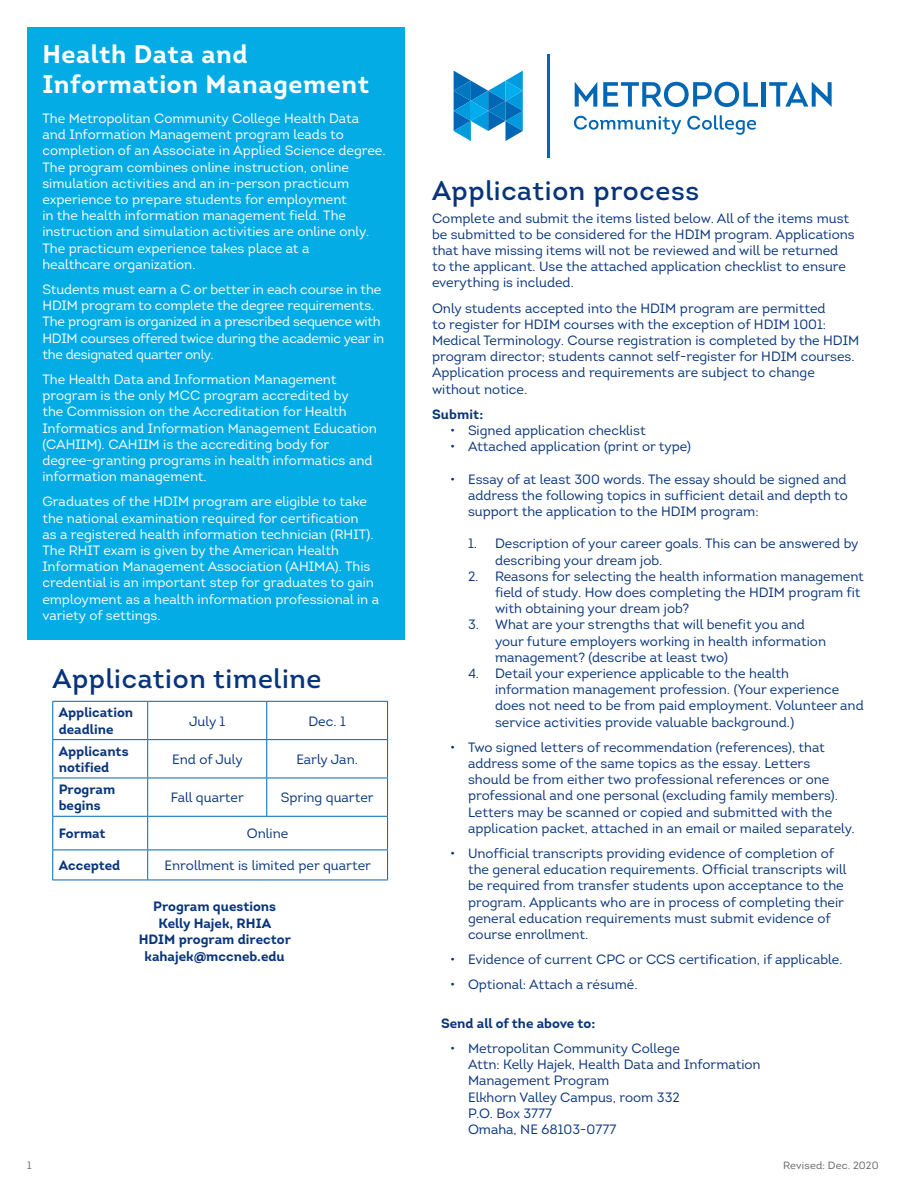
<style>
.page{position:relative;width:918px;height:1188px;background:#fff}
.page>*{position:absolute;margin:0;border:0;box-sizing:border-box;transform-origin:0 0}
.t1{font:27px "Intro";letter-spacing:.025em;color:#08347b}
.t2{font:700 25.5px/30.6px "Intro";letter-spacing:.025em;color:#fff}
.Body{font:13.5px/16.2px "Intro";color:#08347b}
.Body-2{font:13.5px/16.2px "Intro";color:#fff}
.Body-3{font:13.5px/16.2px "Intro";letter-spacing:-.02em;color:#fff}
.Bullets{font:700 13.5px/16.2px "Intro";color:#08347b}
.Emphasis{font:700 13.5px "Intro";letter-spacing:.01em;color:#08347b}
.t3{font:10.5px "Intro";letter-spacing:.02em;color:#636366}
</style>
<div class="page">
<div style="left:27px;top:27px;width:378px;height:613px;background:#03ace4"></div>
<svg style="left:575px;top:82px;width:22px;height:25px"></svg>
<svg style="left:603px;top:82px;width:155px;height:25px"></svg>
<svg style="left:769px;top:82px;width:63px;height:25px"></svg>
<hr style="left:762px;top:82px;width:4px;height:25px;background:#0166b3">
<svg style="left:574px;top:116px;width:107px;height:18px"></svg>
<svg style="left:687px;top:115px;width:69px;height:20px"></svg>
<hr style="left:548px;top:54px;width:2px;height:104px;background:#0166b3">
<svg style="left:454px;top:71px;width:69px;height:70px"></svg>
<hr style="left:52px;top:701px;width:96px;height:1px;background:#0166b3">
<hr style="left:52px;top:702px;width:1px;height:37px;background:#0166b3">
<hr style="left:148px;top:701px;width:119px;height:1px;background:#0166b3">
<hr style="left:147px;top:702px;width:1px;height:37px;background:#0166b3">
<hr style="left:267px;top:701px;width:121px;height:1px;background:#0166b3">
<hr style="left:266px;top:702px;width:1px;height:37px;background:#0166b3">
<hr style="left:387px;top:702px;width:1px;height:37px;background:#0166b3">
<hr style="left:52px;top:739px;width:96px;height:1px;background:#0166b3">
<hr style="left:52px;top:740px;width:1px;height:38px;background:#0166b3">
<hr style="left:148px;top:739px;width:119px;height:1px;background:#0166b3">
<hr style="left:147px;top:740px;width:1px;height:38px;background:#0166b3">
<hr style="left:267px;top:739px;width:121px;height:1px;background:#0166b3">
<hr style="left:266px;top:740px;width:1px;height:38px;background:#0166b3">
<hr style="left:387px;top:740px;width:1px;height:38px;background:#0166b3">
<hr style="left:52px;top:778px;width:96px;height:1px;background:#0166b3">
<hr style="left:52px;top:778px;width:1px;height:38px;background:#0166b3">
<hr style="left:148px;top:778px;width:119px;height:1px;background:#0166b3">
<hr style="left:147px;top:778px;width:1px;height:38px;background:#0166b3">
<hr style="left:267px;top:778px;width:121px;height:1px;background:#0166b3">
<hr style="left:266px;top:778px;width:1px;height:38px;background:#0166b3">
<hr style="left:387px;top:778px;width:1px;height:38px;background:#0166b3">
<hr style="left:52px;top:816px;width:96px;height:1px;background:#0166b3">
<hr style="left:52px;top:817px;width:1px;height:33px;background:#0166b3">
<hr style="left:148px;top:816px;width:119px;height:1px;background:#0166b3">
<hr style="left:147px;top:817px;width:1px;height:33px;background:#0166b3">
<hr style="left:267px;top:816px;width:121px;height:1px;background:#0166b3">
<hr style="left:387px;top:817px;width:1px;height:33px;background:#0166b3">
<hr style="left:52px;top:850px;width:96px;height:1px;background:#0166b3">
<hr style="left:52px;top:850px;width:1px;height:30px;background:#0166b3">
<hr style="left:148px;top:850px;width:119px;height:1px;background:#0166b3">
<hr style="left:147px;top:850px;width:1px;height:30px;background:#0166b3">
<hr style="left:267px;top:850px;width:121px;height:1px;background:#0166b3">
<hr style="left:387px;top:850px;width:1px;height:30px;background:#0166b3">
<hr style="left:52px;top:880px;width:96px;height:1px;background:#0166b3">
<hr style="left:148px;top:880px;width:119px;height:1px;background:#0166b3">
<hr style="left:267px;top:880px;width:121px;height:1px;background:#0166b3">
<p class="t2" style="left:42px;top:38px;width:328px">Health Data and<br>Information Management</p>
<p class="Body-2" style="left:42px;top:110px;width:345px">The Metropolitan Community College Health Data and Information Management program leads to completion of an Associate in Applied Science degree.<br>The program combines online instruction, online simulation activities and an in-person practicum experience to prepare students for employment<br>in the health information management field. The instruction and simulation activities are online only.<br>The practicum experience takes place at a<br>healthcare organization.</p>
<p class="Body-3" style="left:42px;top:281px;width:343px">Students must earn a C or better in each course in the HDIM program to complete the degree requirements.<br>The program is organized in a prescribed sequence with HDIM courses offered twice during the academic year in the designated quarter only.</p>
<p class="Body-2" style="left:42px;top:371px;width:336px">The Health Data and Information Management program is the only MCC program accredited by<br>the Commission on the Accreditation for Health Informatics and Information Management Education (CAHIIM). CAHIIM is the accrediting body for degree-granting programs in health informatics and information management.</p>
<p class="Body-2" style="left:42px;top:494px;width:338px">Graduates of the HDIM program are eligible to take the national examination required for certification<br>as a registered health information technician (RHIT).<br>The RHIT exam is given by the American Health Information Management Association (AHIMA). This credential is an important step for graduates to gain employment as a health information professional in a variety of settings.</p>
<p class="t1" style="left:52px;top:662px;width:271px">Application timeline</p>
<p class="Bullets" style="left:59px;top:705px;width:76px">Application deadline</p>
<p class="Body" style="left:189px;top:713px;width:38px">July 1</p>
<p class="Body" style="left:308px;top:713px;width:39px">Dec. 1</p>
<p class="Bullets" style="left:59px;top:743px;width:71px">Applicants notified</p>
<p class="Body" style="left:172px;top:751px;width:72px">End of July</p>
<p class="Body" style="left:296px;top:751px;width:63px">Early Jan.</p>
<p class="Bullets" style="left:59px;top:781px;width:58px">Program begins</p>
<p class="Body" style="left:171px;top:789px;width:74px">Fall quarter</p>
<p class="Body" style="left:281px;top:789px;width:94px">Spring quarter</p>
<p class="Bullets" style="left:59px;top:825px;width:48px">Format</p>
<p class="Body" style="left:247px;top:825px;width:43px">Online</p>
<p class="Bullets" style="left:59px;top:857px;width:63px">Accepted</p>
<p class="Body" style="left:165px;top:857px;width:208px">Enrollment is limited per quarter</p>
<p class="Bullets" style="left:153px;top:898px;width:124px">Program questions</p>
<p class="Bullets" style="left:159px;top:915px;width:114px">Kelly Hajek, RHIA</p>
<p class="Bullets" style="left:139px;top:931px;width:154px">HDIM program director</p>
<p class="Bullets" style="left:145px;top:948px;width:142px">kahajek@mccneb.edu</p>
<p class="t1" style="left:432px;top:173px;width:269px">Application process</p>
<p class="Body" style="left:432px;top:210px;width:424px">Complete and submit the items listed below. All of the items must be submitted to be considered for the HDIM program. Applications that have missing items will not be reviewed and will be returned to the applicant. Use the attached application checklist to ensure everything is included.</p>
<p class="Body" style="left:432px;top:300px;width:429px">Only students accepted into the HDIM program are permitted<br>to register for HDIM courses with the exception of HDIM 1001:<br>Medical Terminology. Course registration is completed by the HDIM program director; students cannot self‑register for HDIM courses.<br>Application process and requirements are subject to change without notice.</p>
<p class="Emphasis" style="left:432px;top:405px;width:53px">Submit:</p>
<p class="Body" style="left:450px;top:422px;width:197px">• Signed application checklist</p>
<p class="Body" style="left:450px;top:438px;width:243px">• Attached application (print or type)</p>
<p class="Body" style="left:468px;top:471px;width:382px;text-align:justify;text-indent:-18px">• Essay of at least 300 words. The essay should be signed and address the following topics in sufficient detail and depth to support the application to the HDIM program:</p>
<p class="Body" style="left:495px;top:536px;width:365px;text-indent:-27px">1. Description of your career goals. This can be answered by describing your dream job.</p>
<p class="Body" style="left:495px;top:568px;width:370px;text-indent:-27px">2. Reasons for selecting the health information management field of study. How does completing the HDIM program fit with obtaining your dream job?</p>
<p class="Body" style="left:495px;top:617px;width:333px;text-indent:-27px">3. What are your strengths that will benefit you and your future employers working in health information management? (describe at least two)</p>
<p class="Body" style="left:495px;top:665px;width:370px;text-indent:-27px">4. Detail your experience applicable to the health information management profession. (Your experience does not need to be from paid employment. Volunteer and service activities provide valuable background.)</p>
<p class="Body" style="left:468px;top:739px;width:388px;text-indent:-18px">• Two signed letters of recommendation (references), that address some of the same topics as the essay. Letters should be from either two professional references or one professional and one personal (excluding family members).<br>Letters may be scanned or copied and submitted with the application packet, attached in an email or mailed separately.</p>
<p class="Body" style="left:468px;top:845px;width:380px;text-indent:-18px">• Unofficial transcripts providing evidence of completion of the general education requirements. Official transcripts will be required from transfer students upon acceptance to the program. Applicants who are in process of completing their general education requirements must submit evidence of course enrollment.</p>
<p class="Body" style="left:450px;top:951px;width:394px">• Evidence of current CPC or CCS certification, if applicable.</p>
<p class="Body" style="left:450px;top:977px;width:189px">• Optional: Attach a résumé.</p>
<p class="Bullets" style="left:441px;top:1015px;width:156px">Send all of the above to:</p>
<p class="Body" style="left:468px;top:1040px;width:294px;text-indent:-18px">• Metropolitan Community College<br>Attn: Kelly Hajek, Health Data and Information<br>Management Program<br>Elkhorn Valley Campus, room 332<br>P.O. Box 3777<br>Omaha, NE 68103-0777</p>
<p class="t3" style="left:27px;top:1159px;width:6px">1</p>
<p class="t3" style="left:783px;top:1159px;width:97px">Revised: Dec. 2020</p>
</div>
